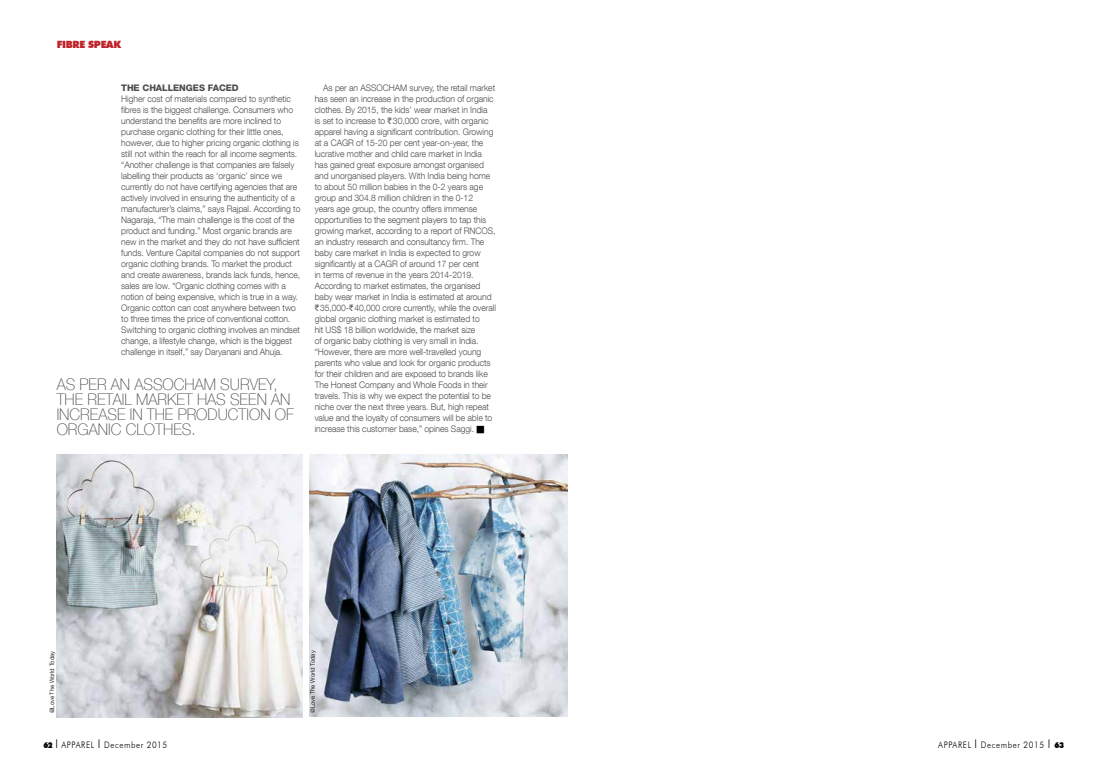
<style>
.page{position:relative;width:1106px;height:774px;background:#fff}
.page>*{position:absolute;margin:0;border:0;box-sizing:border-box;transform-origin:0 0}
.t1{font:100 16px/15px "Helvetica Neue LT Com";color:#4d4d4f;scale:.95 1}
.t2{font:900 10px "Futura BT";letter-spacing:-.03em;color:#bf2228}
.t3{font:300 9px/11px "Helvetica Neue LT Com";letter-spacing:-.005em;color:#4d4d4f;scale:.95 1}
.t4{font:300 9px "Futura BT";letter-spacing:.075em;color:#000;scale:.9 1}
.t5{font:800 9px "Helvetica Neue LT Com";letter-spacing:-.005em;color:#4d4d4f}
.t6{font:300 6px "Helvetica Neue LT Com";color:#000}
.s1{font-family:"Nil Rupee";font-weight:400}
.s2{color:#000}
.s3{font-weight:900;font-size:8px}
.s4{font-size:12px}
</style>
<div class="page">
<img style="left:57px;top:454px;width:246px;height:263px">
<img style="left:309px;top:454px;width:258px;height:262px">
<p class="t2" style="left:57px;top:39px;width:66px">FIBRE SPEAK</p>
<p class="t5" style="left:121px;top:83px;width:119px">THE CHALLENGES FACED</p>
<p class="t3" style="left:121px;top:94px;width:190px">Higher cost of materials compared to synthetic fibres is the biggest challenge. Consumers who understand the benefits are more inclined to purchase organic clothing for their little ones, however, due to higher pricing organic clothing is still not within the reach for all income segments. “Another challenge is that companies are falsely labelling their products as ‘organic’ since we currently do not have certifying agencies that are actively involved in ensuring the authenticity of a manufacturer’s claims,” says Rajpal. According to Nagaraja, “The main challenge is the cost of the product and funding.” Most organic brands are new in the market and they do not have sufficient funds. Venture Capital companies do not support organic clothing brands. To market the product and create awareness, brands lack funds, hence, sales are low. “Organic clothing comes with a notion of being expensive, which is true in a way.<br>Organic cotton can cost anywhere between two to three times the price of conventional cotton.<br>Switching to organic clothing involves an mindset change, a lifestyle change, which is the biggest challenge in itself,” say Daryanani and Ahuja.</p>
<h1 class="t1" style="left:57px;top:376px;width:251px">AS PER AN ASSOCHAM SURVEY,<br>THE RETAIL MARKET HAS SEEN AN<br>INCREASE IN THE PRODUCTION OF<br>ORGANIC CLOTHES.</h1>
<p class="t3" style="left:315px;top:83px;width:192px;text-indent:9px">As per an ASSOCHAM survey, the retail market has seen an increase in the production of organic clothes. By 2015, the kids’ wear market in India<br>is set to increase to <span class="s1">R</span>30,000 crore, with organic apparel having a significant contribution. Growing at a CAGR of 15-20 per cent year-on-year, the lucrative mother and child care market in India has gained great exposure amongst organised and unorganised players. With India being home to about 50 million babies in the 0-2 years age group and 304.8 million children in the 0-12<br>years age group, the country offers immense opportunities to the segment players to tap this growing market, according to a report of RNCOS, an industry research and consultancy firm. The baby care market in India is expected to grow significantly at a CAGR of around 17 per cent<br>in terms of revenue in the years 2014-2019.<br>According to market estimates, the organised baby wear market in India is estimated at around <span class="s1">R</span>35,000-<span class="s1">R</span>40,000 crore currently, while the overall global organic clothing market is estimated to<br>hit US$ 18 billion worldwide, the market size<br>of organic baby clothing is very small in India. “However, there are more well-travelled young parents who value and look for organic products for their children and are exposed to brands like The Honest Company and Whole Foods in their travels. This is why we expect the potential to be niche over the next three years. But, high repeat value and the loyalty of consumers will be able to increase this customer base,” opines Saggi. <span class="s2">■</span></p>
<p class="t6" style="left:48px;top:713px;width:64px;rotate:-90deg">@Love The World Today</p>
<p class="t6" style="left:309px;top:713px;width:64px;rotate:-90deg">@Love The World Today</p>
<p class="t4" style="left:43px;top:739px;width:139px"><span class="s3">62</span> <span class="s4">I</span> APPAREL <span class="s4">I</span> December 2015</p>
<p class="t4" style="left:938px;top:739px;width:141px">APPAREL <span class="s4">I</span> December 2015 <span class="s4">I</span> <span class="s3">63</span></p>
</div>
